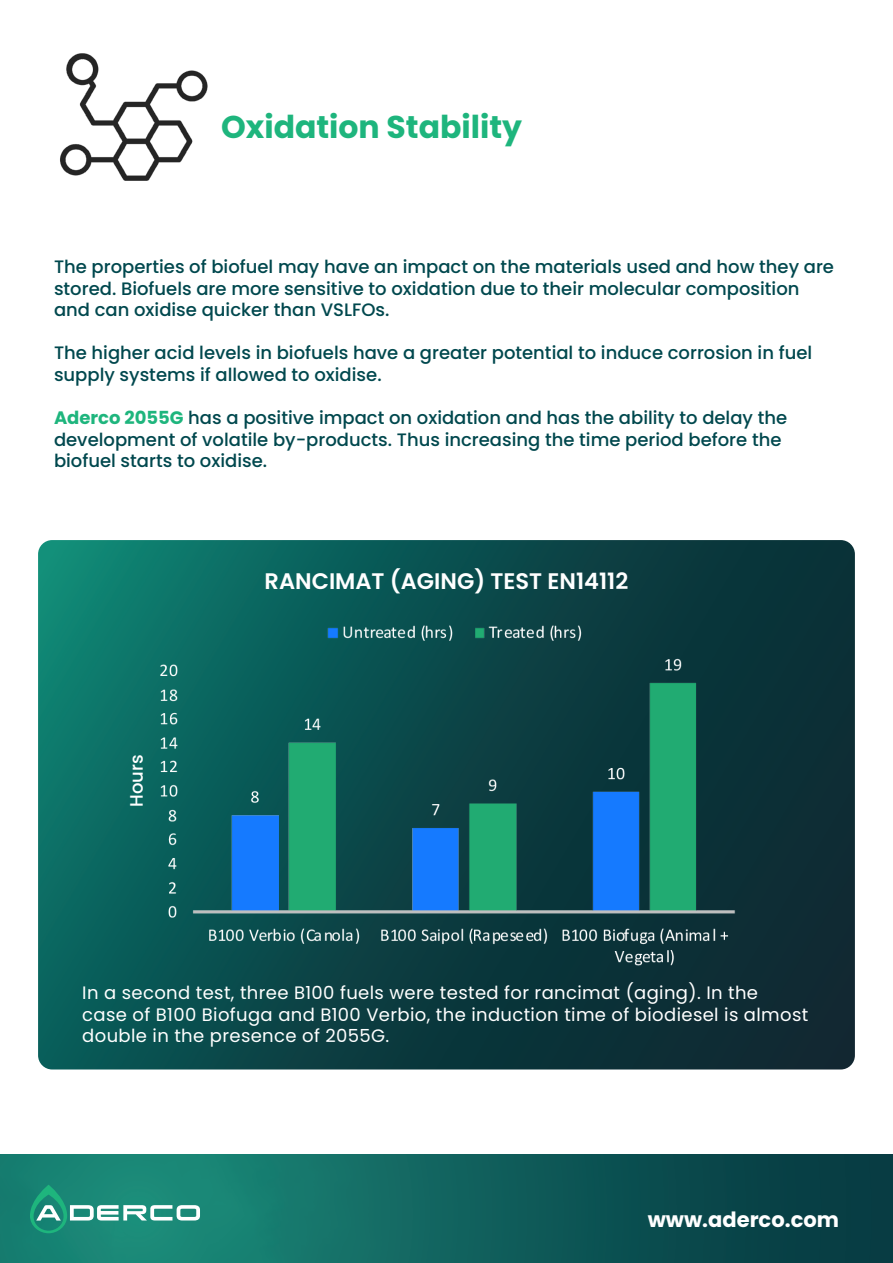
<style>
.page{position:relative;width:893px;height:1263px;background:#fff}
.page>*{position:absolute;margin:0;border:0;box-sizing:border-box;transform-origin:0 0}
.t1{font:700 31.5px "Poppins";color:#1eb57d}
.t2{font:600 22.5px "Poppins";color:#fff}
.t3{font:700 21px "Poppins";color:#fff}
.t4{font:500 18px/21.6px "Poppins";color:#00484e}
.t5{font:18px/21.6px "Poppins";letter-spacing:.02em;color:#fff}
.t6{font:500 18px "Poppins";color:#fff}
.s1{font-weight:700;color:#1eb57d}
</style>
<div class="page">
<img style="left:0;top:1154px;width:893px;height:109px">
<img style="left:60px;top:53px;width:148px;height:128px">
<img style="left:38px;top:540px;width:817px;height:529px">
<img style="left:142px;top:589px;width:609px;height:390px">
<svg style="left:30px;top:1185px;width:170px;height:48px;background:#3d9d8c"></svg>
<p class="t1" style="left:221px;top:108px;width:302px">Oxidation Stability</p>
<p class="t4" style="left:54px;top:256px;width:782px">The properties of biofuel may have an impact on the materials used and how they are stored. Biofuels are more sensitive to oxidation due to their molecular composition and can oxidise quicker than VSLFOs.</p>
<p class="t4" style="left:54px;top:342px;width:760px">The higher acid levels in biofuels have a greater potential to induce corrosion in fuel supply systems if allowed to oxidise.</p>
<p class="t4" style="left:54px;top:407px;width:735px"><span class="s1">Aderco 2055G</span> has a positive impact on oxidation and has the ability to delay the development of volatile by-products. Thus increasing the time period before the biofuel starts to oxidise.</p>
<p class="t6" style="left:126px;top:807px;width:54px;rotate:-90deg">Hours</p>
<p class="t2" style="left:265px;top:568px;width:365px">RANCIMAT (AGING) TEST EN14112</p>
<p class="t5" style="left:82px;top:982px;width:728px">In a second test, three B100 fuels were tested for rancimat (aging). In the<br>case of B100 Biofuga and B100 Verbio, the induction time of biodiesel is almost double in the presence of 2055G.</p>
<p class="t3" style="left:648px;top:1207px;width:193px">www.aderco.com</p>
</div>
